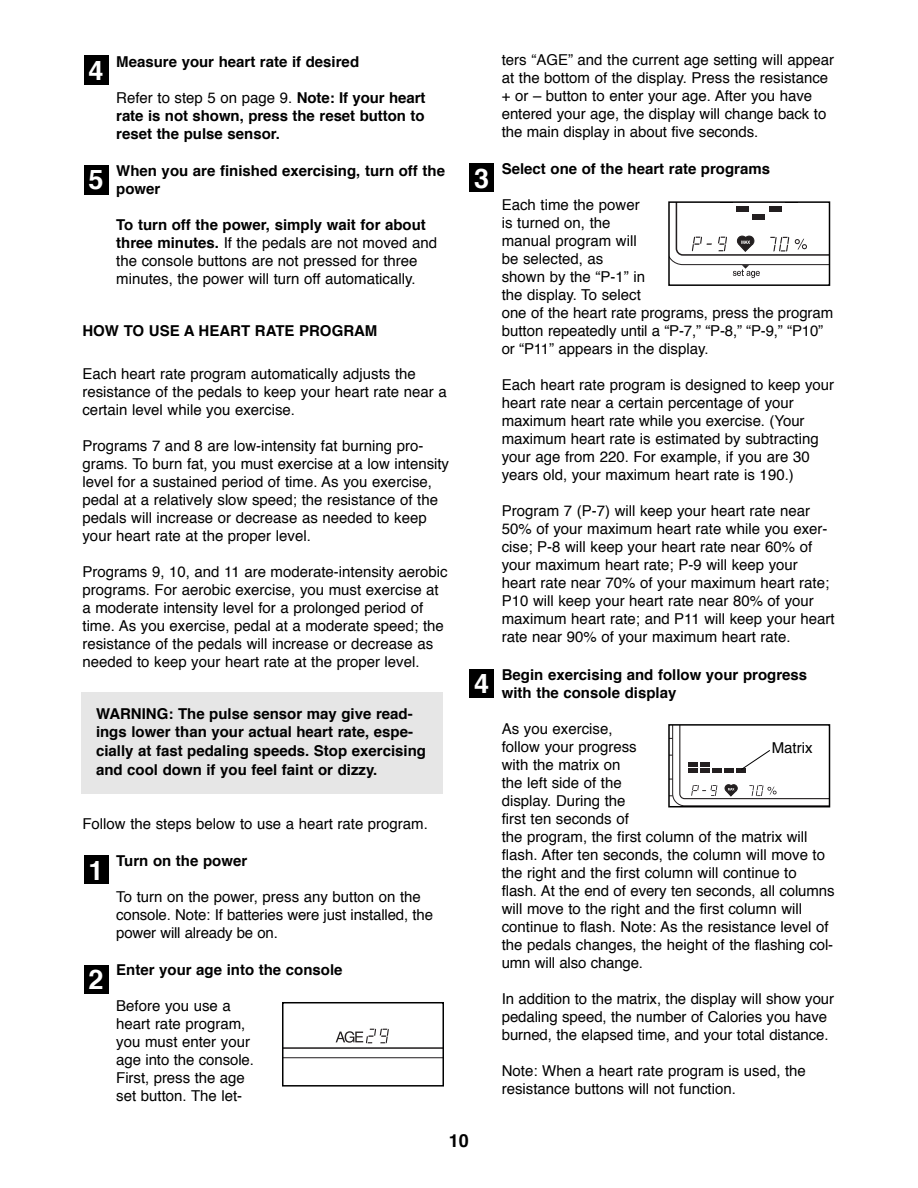
<style>
.page{position:relative;width:918px;height:1188px;background:#fff}
.page>*{position:absolute;margin:0;border:0;box-sizing:border-box;transform-origin:0 0}
.t1{font:700 27px "Helvetica";color:#fff}
.t2{font:700 18px "Helvetica";color:#000}
.t3{font:15px/18px "Helvetica";color:#000}
.t4{font:700 15px/18px "Helvetica";color:#000}
.t5{font:italic 700 15px/18.8px "Helvetica";color:#000}
.s1{font-weight:400}
.s2{font-weight:700}
.s3{font-style:italic}
.s4{font-style:normal}
</style>
<div class="page">
<div style="left:470px;top:669px;width:24px;height:29px;background:#000"></div>
<div style="left:470px;top:164px;width:24px;height:28px;background:#000"></div>
<div style="left:84px;top:965px;width:25px;height:28px;background:#000"></div>
<div style="left:84px;top:855px;width:25px;height:29px;background:#000"></div>
<div style="left:84px;top:165px;width:24px;height:29px;background:#000"></div>
<div style="left:84px;top:56px;width:24px;height:29px;background:#000"></div>
<svg style="left:285px;top:1028px;width:156px;height:31px"></svg>
<div style="left:403px;top:1013px;width:39px;height:31px;background:#fff"></div>
<div style="left:284px;top:1027px;width:45px;height:18px;background:#fff"></div>
<div style="left:282px;top:1002px;width:162px;height:85px;border:2px solid #000"></div>
<svg style="left:671px;top:204px;width:156px;height:74px"></svg>
<div style="left:812px;top:235px;width:17px;height:17px;background:#fff"></div>
<div style="left:668px;top:201px;width:162px;height:85px;border:2px solid #000"></div>
<div style="left:668px;top:724px;width:162px;height:83px;border:2px solid #000"></div>
<svg style="left:670px;top:726px;width:159px;height:80px"></svg>
<hr style="left:715px;top:203px;width:102px;height:1px;background:#fff">
<div style="left:81px;top:693px;width:362px;height:101px;background:#e6e6e6"></div>
<p class="t4" style="left:116px;top:54px;width:244px">Measure your heart rate if desired</p>
<p class="t4" style="left:116px;top:90px;width:311px;text-align:justify"><span class="s1">Refer to step 5 on page 9.</span> Note: If your heart rate is not shown, press the reset button to reset the pulse sensor.</p>
<p class="t4" style="left:116px;top:164px;width:330px">When you are finished exercising, turn off the power</p>
<p class="t3" style="left:116px;top:218px;width:322px"><span class="s2">To turn off the power, simply wait for about three minutes.</span> If the pedals are not moved and the console buttons are not pressed for three minutes, the power will turn off automatically.</p>
<p class="t4" style="left:82px;top:323px;width:296px">HOW TO USE A HEART RATE PROGRAM</p>
<p class="t3" style="left:82px;top:366px;width:366px">Each heart rate program automatically adjusts the resistance of the pedals to keep your heart rate near a certain level while you exercise.</p>
<p class="t3" style="left:82px;top:438px;width:368px">Programs 7 and 8 are low-intensity fat burning pro&shy;grams. To burn fat, you must exercise at a low intensity level for a sustained period of time. As you exercise, <span class="s3">pedal at a relatively slow speed</span>; the resistance of the pedals will increase or decrease as needed to keep your heart rate at the proper level.</p>
<p class="t3" style="left:82px;top:564px;width:367px">Programs 9, 10, and 11 are moderate-intensity aerobic programs. For aerobic exercise, you must exercise at a moderate intensity level for a prolonged period of time. As you exercise, <span class="s3">pedal at a moderate speed</span>; the resistance of the pedals will increase or decrease as needed to keep your heart rate at the proper level.</p>
<h1 class="t1" style="left:88px;top:60px;width:17px">4</h1>
<h1 class="t1" style="left:88px;top:170px;width:17px">5</h1>
<p class="t5" style="left:96px;top:705px;width:332px"><span class="s4">WARNING:</span> The pulse sensor may give read&shy;ings lower than your actual heart rate, espe&shy;cially at fast pedaling speeds. <span class="s4">Stop exercising and cool down if you feel faint or dizzy.</span></p>
<p class="t3" style="left:82px;top:816px;width:347px">Follow the steps below to use a heart rate program.</p>
<p class="t4" style="left:116px;top:853px;width:132px">Turn on the power</p>
<p class="t3" style="left:116px;top:889px;width:318px">To turn on the power, press any button on the console. Note: If batteries were just installed, the power will already be on.</p>
<p class="t4" style="left:116px;top:963px;width:228px">Enter your age into the console</p>
<p class="t3" style="left:116px;top:999px;width:139px">Before you use a heart rate program, you must enter your age into the console.<br>First, press the age set button. The let-</p>
<h1 class="t1" style="left:88px;top:860px;width:17px">1</h1>
<h1 class="t1" style="left:88px;top:970px;width:17px">2</h1>
<h1 class="t1" style="left:474px;top:168px;width:17px">3</h1>
<h1 class="t1" style="left:474px;top:674px;width:17px">4</h1>
<p class="t2" style="left:449px;top:1134px;width:22px">10</p>
<p class="t3" style="left:502px;top:52px;width:334px">ters “AGE” and the current age setting will appear at the bottom of the display. Press the resistance + or – button to enter your age. After you have entered your age, the display will change back to the main display in about five seconds.</p>
<p class="t4" style="left:502px;top:161px;width:270px">Select one of the heart rate programs</p>
<p class="t3" style="left:502px;top:197px;width:333px">Each time the power<br>is turned on, the<br>manual program will<br>be selected, as<br>shown by the “P-1” in<br>the display. To select<br>one of the heart rate programs, press the program button repeatedly until a “P-7,” “P-8,” “P-9,” “P10” or “P11” appears in the display.</p>
<p class="t3" style="left:502px;top:377px;width:334px">Each heart rate program is designed to keep your heart rate near a certain <span class="s3">percentage</span> of your <span class="s3">maximum heart rate</span> while you exercise. (Your maximum heart rate is estimated by subtracting your age from 220. For example, if you are 30 years old, your maximum heart rate is 190.)</p>
<p class="t3" style="left:502px;top:503px;width:335px">Program 7 (P-7) will keep your heart rate near 50% of your maximum heart rate while you exer&shy;cise; P-8 will keep your heart rate near 60% of your maximum heart rate; P-9 will keep your heart rate near 70% of your maximum heart rate; P10 will keep your heart rate near 80% of your maximum heart rate; and P11 will keep your heart rate near 90% of your maximum heart rate.</p>
<p class="t4" style="left:502px;top:667px;width:307px">Begin exercising and follow your progress with the console display</p>
<p class="t3" style="left:502px;top:721px;width:334px">As you exercise,<br>follow your progress<br>with the matrix on<br>the left side of the<br>display. During the<br>first ten seconds of<br>the program, the first column of the matrix will flash. After ten seconds, <span class="s3">the column will move to the right</span> and the first column will continue to flash. At the end of every ten seconds, <span class="s3">all columns will move to the right</span> and the first column will continue to flash. Note: As the resistance level of the pedals changes, the height of the flashing col&shy;umn will also change.</p>
<p class="t3" style="left:502px;top:991px;width:334px">In addition to the matrix, the display will show your pedaling speed, the number of Calories you have burned, the elapsed time, and your total distance.</p>
<p class="t3" style="left:502px;top:1063px;width:306px">Note: When a heart rate program is used, the resistance buttons will not function.</p>
<p class="t3" style="left:772px;top:741px;width:42px">Matrix</p>
</div>
